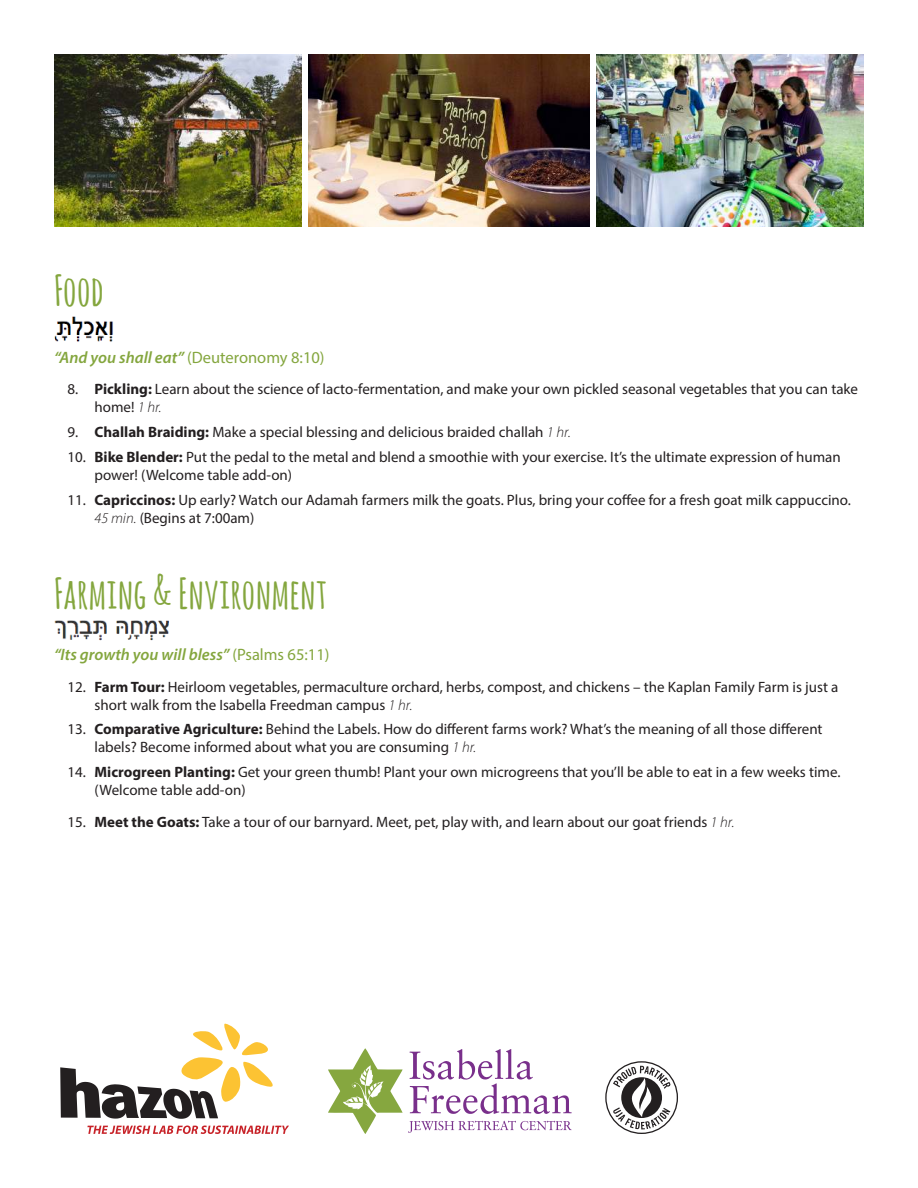
<style>
.page{position:relative;width:918px;height:1188px;background:#fff}
.page>*{position:absolute;margin:0;border:0;box-sizing:border-box;transform-origin:0 0}
.t1{font:700 42px "Amatic SC";color:#84a63e}
.t2{font:italic 600 16.5px "Myriad Pro";color:#84a63e}
.t3{font:16.5px "Myriad Pro";color:#84a63e}
.t4{font:15px/18px "Myriad Pro";color:#231f20}
.s1{font-weight:600;font-style:italic}
.s2{font-weight:700}
.s3{font-weight:300;font-style:italic}
.s4{font-weight:400;font-style:normal}
</style>
<div class="page">
<img style="left:54px;top:316px;width:60px;height:26px">
<img style="left:54px;top:620px;width:115px;height:20px">
<svg style="left:60px;top:1024px;width:213px;height:95px"></svg>
<svg style="left:87px;top:1126px;width:202px;height:8px"></svg>
<svg style="left:605px;top:1061px;width:73px;height:73px"></svg>
<img style="left:596px;top:55px;width:268px;height:171px">
<img style="left:308px;top:55px;width:281px;height:171px">
<img style="left:54px;top:55px;width:248px;height:171px">
<svg style="left:328px;top:1048px;width:244px;height:86px"></svg>
<h1 class="t1" style="left:54px;top:270px;width:51px">Food</h1>
<p class="t3" style="left:54px;top:351px;width:272px"><span class="s1">“And you shall eat”</span> (Deuteronomy 8:10)</p>
<p class="t4" style="left:94px;top:382px;width:765px;text-indent:-27px">8. <span class="s2">Pickling:</span> Learn about the science of lacto-fermentation, and make your own pickled seasonal vegetables that you can take home! <span class="s3">1 hr.</span></p>
<p class="t4" style="left:68px;top:424px;width:505px">9. <span class="s2">Challah Braiding:</span> Make a special blessing and delicious braided challah <span class="s3">1 hr.</span></p>
<p class="t4" style="left:95px;top:449px;width:748px;text-indent:-27px">10. <span class="s2">Bike Blender:</span> Put the pedal to the metal and blend a smoothie with your exercise. It’s the ultimate expression of human power! (Welcome table add-on)</p>
<p class="t4" style="left:95px;top:492px;width:758px;text-indent:-27px">11. <span class="s2">Capriccinos:</span> Up early? Watch our Adamah farmers milk the goats. Plus, bring your coffee for a fresh goat milk cappuccino.<br><span class="s3">45 min.</span> (Begins at 7:00am)</p>
<h1 class="t1" style="left:54px;top:574px;width:275px">Farming &amp; Environment</h1>
<p class="t2" style="left:54px;top:648px;width:277px">“Its growth you will bless” <span class="s4">(Psalms 65:11)</span></p>
<p class="t4" style="left:94px;top:679px;width:745px;text-indent:-27px">12. <span class="s2">Farm Tour:</span> Heirloom vegetables, permaculture orchard, herbs, compost, and chickens – the Kaplan Family Farm is just a short walk from the Isabella Freedman campus <span class="s3">1 hr.</span></p>
<p class="t4" style="left:95px;top:722px;width:730px;text-indent:-27px">13. <span class="s2">Comparative Agriculture:</span> Behind the Labels. How do different farms work? What’s the meaning of all those different labels? Become informed about what you are consuming <span class="s3">1 hr.</span></p>
<p class="t4" style="left:95px;top:764px;width:748px;text-indent:-27px">14. <span class="s2">Microgreen Planting:</span> Get your green thumb! Plant your own microgreens that you’ll be able to eat in a few weeks time. (Welcome table add-on)</p>
<p class="t4" style="left:68px;top:814px;width:669px">15. <span class="s2">Meet the Goats:</span> Take a tour of our barnyard. Meet, pet, play with, and learn about our goat friends <span class="s3">1 hr.</span></p>
</div>
